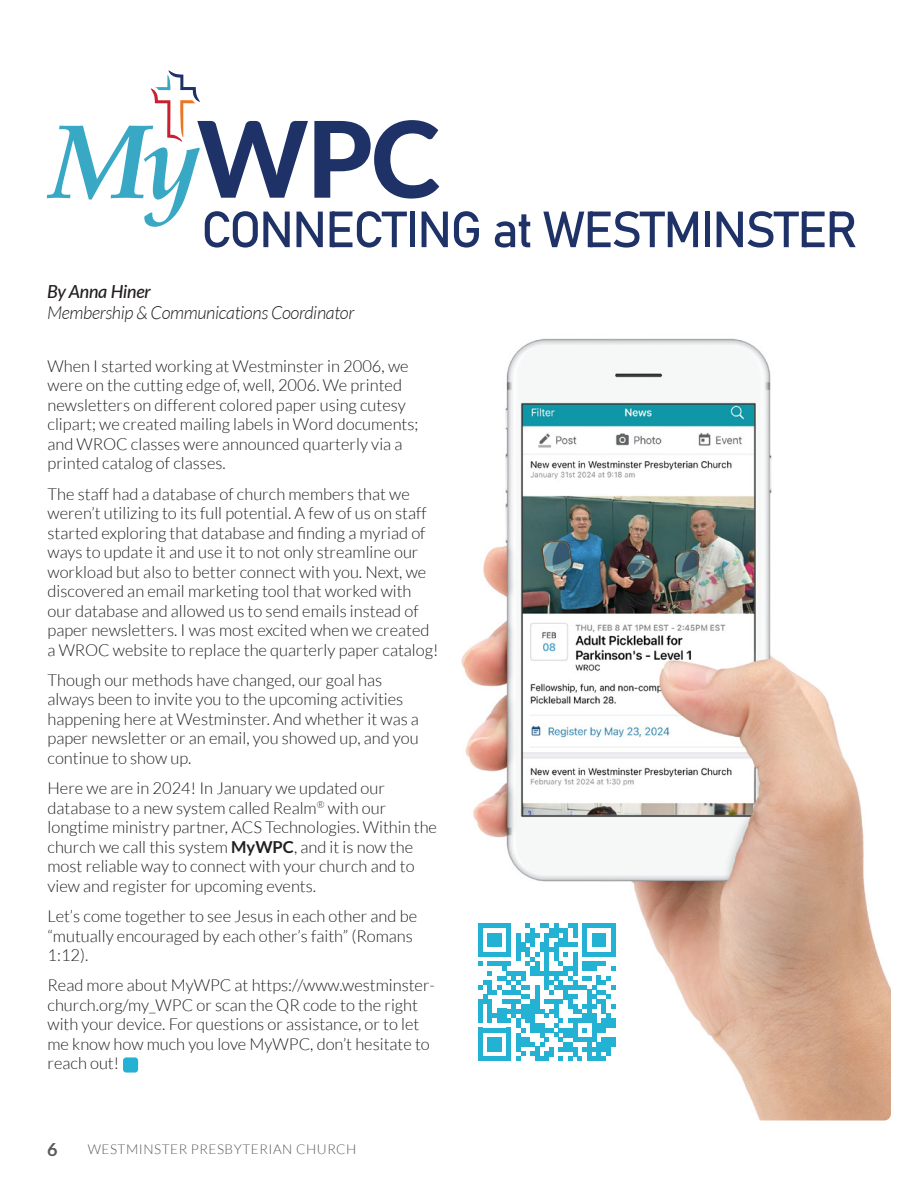
<style>
.page{position:relative;width:918px;height:1188px;background:#fff}
.page>*{position:absolute;margin:0;border:0;box-sizing:border-box;transform-origin:0 0}
.t1{font:50.1px "Bahnschrift";letter-spacing:-.04em;color:#1f3267}
.t2{font:italic 300 18px "Lato";letter-spacing:-.02em;color:#231f20}
.t3{font:italic 500 18px "Lato";letter-spacing:-.02em;color:#231f20}
.t4{font:700 18px "Lato";color:#57585a}
.t5{font:300 16.5px/19.5px "Lato";color:#231f20}
.t6{font:300 13.5px "Lato";letter-spacing:.04em;color:#57585a}
.s1{font-weight:700}
</style>
<div class="page">
<img style="left:461px;top:338px;width:430px;height:782px">
<svg style="left:314px;top:120px;width:125px;height:79px"></svg>
<svg style="left:47px;top:70px;width:261px;height:157px"></svg>
<svg style="left:478px;top:923px;width:138px;height:138px"></svg>
<div style="left:611px;top:1018px;width:5px;height:10px;background:#23b2d3"></div>
<div style="left:611px;top:1037px;width:5px;height:10px;background:#23b2d3"></div>
<div style="left:123px;top:1057px;width:15px;height:16px;background:#23b2d3;border-radius:3px"></div>
<p class="t1" style="left:201px;top:192px;width:658px">CONNECTING at WESTMINSTER</p>
<p class="t3" style="left:47px;top:278px;width:105px">By Anna Hiner</p>
<p class="t2" style="left:47px;top:303px;width:309px">Membership &amp; Communications Coordinator</p>
<p class="t5" style="left:48px;top:356px;width:373px">When I started working at Westminster in 2006, we were on the cutting edge of, well, 2006. We printed newsletters on different colored paper using cutesy clipart; we created mailing labels in Word documents; and WROC classes were announced quarterly via a printed catalog of classes.</p>
<p class="t5" style="left:48px;top:484px;width:392px">The staff had a database of church members that we weren’t utilizing to its full potential. A few of us on staff started exploring that database and finding a myriad of ways to update it and use it to not only streamline our workload but also to better connect with you. Next, we discovered an email marketing tool that worked with our database and allowed us to send emails instead of paper newsletters. I was most excited when we created a WROC website to replace the quarterly paper catalog!</p>
<p class="t5" style="left:48px;top:670px;width:373px">Though our methods have changed, our goal has always been to invite you to the upcoming activities happening here at Westminster. And whether it was a paper newsletter or an email, you showed up, and you continue to show up.</p>
<p class="t5" style="left:48px;top:779px;width:391px">Here we are in 2024! In January we updated our database to a new system called Realm<sup>®</sup> with our longtime ministry partner, ACS Technologies. Within the church we call this system <span class="s1">MyWPC</span>, and it is now the most reliable way to connect with your church and to view and register for upcoming events.</p>
<p class="t5" style="left:48px;top:906px;width:371px">Let’s come together to see Jesus in each other and be “mutually encouraged by each other’s faith” (Romans<br>1:12).</p>
<p class="t5" style="left:48px;top:976px;width:389px">Read more about MyWPC at https://www.westminster&shy;church.org/my_WPC or scan the QR code to the right with your device. For questions or assistance, or to let me know how much you love MyWPC, don’t hesitate to reach out!</p>
<p class="t4" style="left:47px;top:1139px;width:12px">6</p>
<p class="t6" style="left:88px;top:1142px;width:270px">WESTMINSTER PRESBYTERIAN CHURCH</p>
</div>
